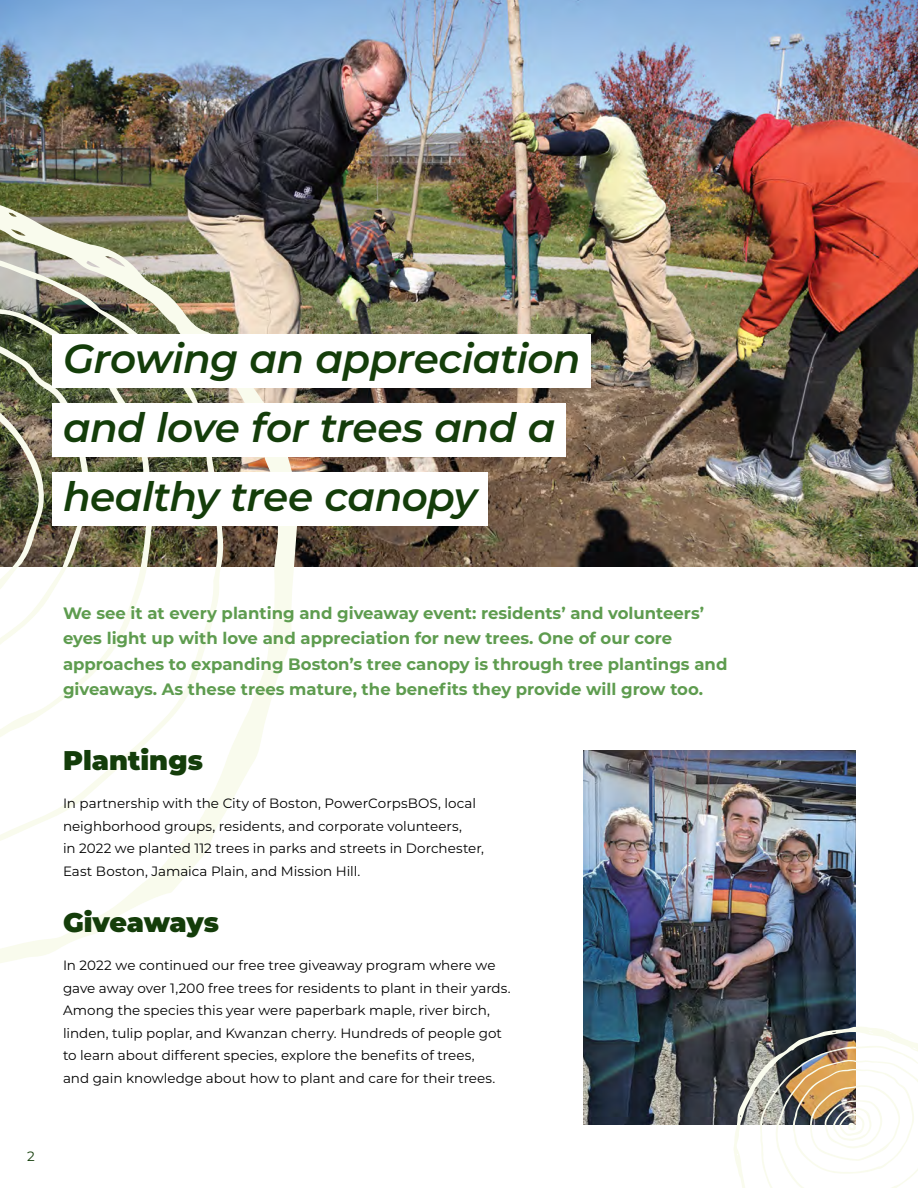
<style>
.page{position:relative;width:918px;height:1188px;background:#fff}
.page>*{position:absolute;margin:0;border:0;box-sizing:border-box;transform-origin:0 0}
.t1{font:italic 600 40.5px/69px "Montserrat";letter-spacing:-.015em;color:#143d0a}
.t2{font:900 27px "Montserrat";color:#143d0a}
.t3{font:700 16.5px/25.5px "Montserrat";color:#5e9c4f}
.t4{font:13.5px/22.5px "Montserrat";color:#000}
.t5{font:13.5px "Montserrat";color:#143d0a}
</style>
<div class="page">
<hr style="left:917px;top:0;width:1px;height:910px;background:#e9eeaa">
<hr style="left:917px;top:898px;width:1px;height:290px;background:#c1dd94">
<img style="left:0;top:0;width:918px;height:567px">
<svg style="left:0;top:192px;width:298px;height:771px"></svg>
<svg style="left:0;top:254px;width:226px;height:606px"></svg>
<svg style="left:0;top:300px;width:153px;height:476px"></svg>
<svg style="left:0;top:330px;width:90px;height:346px"></svg>
<div style="left:52px;top:334px;width:539px;height:54px;background:#fff"></div>
<div style="left:52px;top:404px;width:514px;height:53px;background:#fff"></div>
<div style="left:52px;top:472px;width:436px;height:54px;background:#fff"></div>
<img style="left:584px;top:750px;width:272px;height:375px">
<svg style="left:733px;top:1026px;width:185px;height:162px"></svg>
<h1 class="t1" style="left:63px;top:323px;width:519px">Growing an appreciation and love for trees and a healthy tree canopy</h1>
<p class="t5" style="left:27px;top:1147px;width:9px">2</p>
<p class="t3" style="left:63px;top:600px;width:666px">We see it at every planting and giveaway event: residents’ and volunteers’ eyes light up with love and appreciation for new trees. One of our core approaches to expanding Boston’s tree canopy is through tree plantings and giveaways. As these trees mature, the benefits they provide will grow too.</p>
<h2 class="t2" style="left:63px;top:740px;width:141px">Plantings</h2>
<p class="t4" style="left:63px;top:792px;width:422px">In partnership with the City of Boston, PowerCorpsBOS, local neighborhood groups, residents, and corporate volunteers,<br>in 2022 we planted 112 trees in parks and streets in Dorchester, East Boston, Jamaica Plain, and Mission Hill.</p>
<h2 class="t2" style="left:63px;top:902px;width:157px">Giveaways</h2>
<p class="t4" style="left:63px;top:954px;width:449px">In 2022 we continued our free tree giveaway program where we gave away over 1,200 free trees for residents to plant in their yards.<br>Among the species this year were paperbark maple, river birch, linden, tulip poplar, and Kwanzan cherry. Hundreds of people got to learn about different species, explore the benefits of trees,<br>and gain knowledge about how to plant and care for their trees.</p>
</div>
